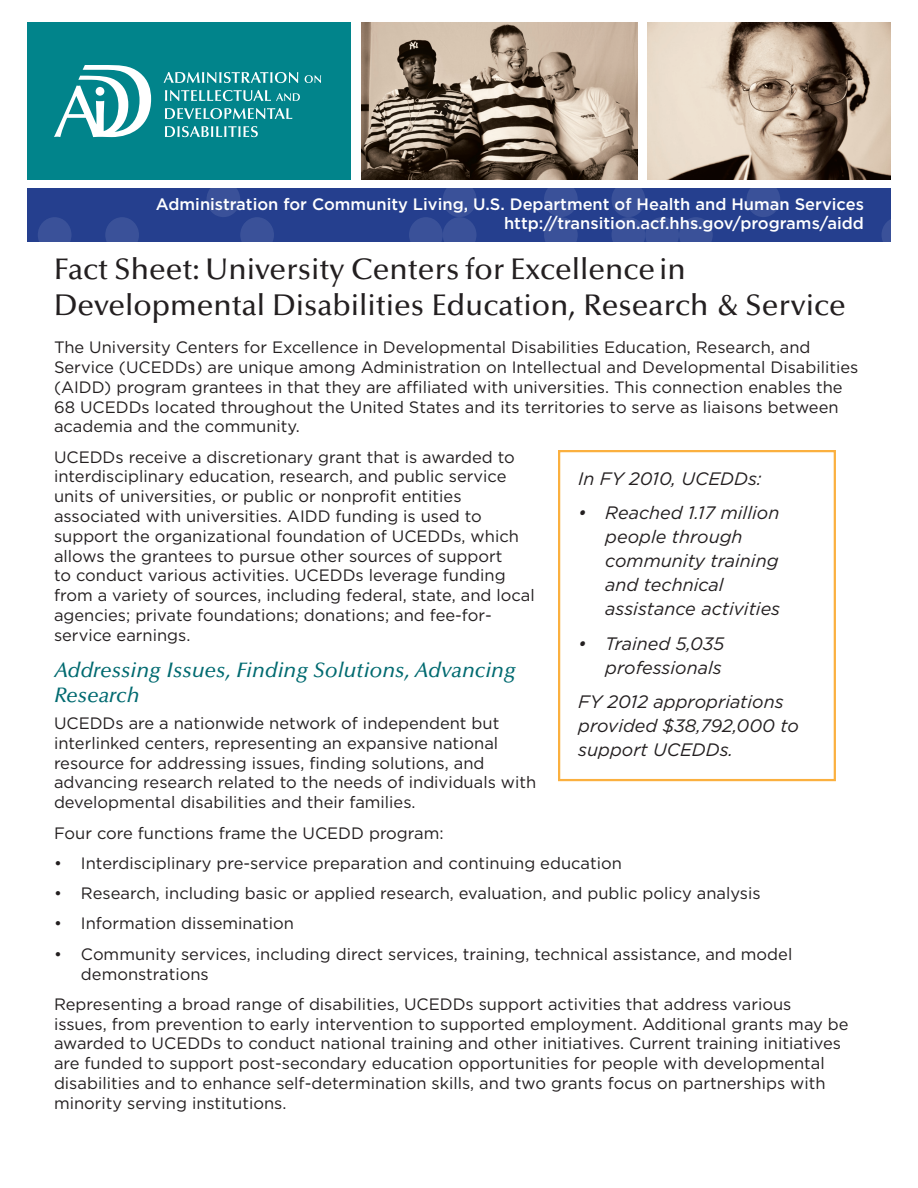
<style>
.page{position:relative;width:918px;height:1188px;background:#fff}
.page>*{position:absolute;margin:0;border:0;box-sizing:border-box;transform-origin:0 0}
.t1{font:500 30px/36px "Optima LT Std";color:#231f20}
.t2{font:italic 500 21px/25.2px "Optima LT Std";color:#006a70}
.t3{font:italic 18px/24px "Gotham";color:#231f20}
.t4{font:16.5px/19.8px "Gotham";color:#231f20}
.t5{font:500 16.5px "Gotham";color:#fff}
</style>
<div class="page">
<div style="left:27px;top:22px;width:324px;height:158px;background:#01848b"></div>
<svg style="left:54px;top:65px;width:97px;height:72px"></svg>
<div style="left:96px;top:87px;width:8px;height:9px;background:#fff;border-radius:50%"></div>
<svg style="left:164px;top:72px;width:134px;height:11px"></svg>
<svg style="left:305px;top:75px;width:16px;height:8px"></svg>
<svg style="left:165px;top:90px;width:135px;height:11px"></svg>
<svg style="left:165px;top:108px;width:127px;height:11px"></svg>
<svg style="left:165px;top:126px;width:93px;height:11px"></svg>
<img style="left:648px;top:23px;width:242px;height:157px">
<img style="left:362px;top:22px;width:275px;height:158px">
<div style="left:27px;top:189px;width:863px;height:53px;background:#253f8e"></div>
<svg style="left:38px;top:217px;width:34px;height:36px"></svg>
<svg style="left:105px;top:217px;width:34px;height:36px"></svg>
<svg style="left:207px;top:182px;width:33px;height:35px"></svg>
<svg style="left:240px;top:217px;width:34px;height:36px"></svg>
<svg style="left:409px;top:217px;width:34px;height:36px"></svg>
<svg style="left:443px;top:217px;width:34px;height:36px"></svg>
<svg style="left:443px;top:182px;width:34px;height:35px"></svg>
<svg style="left:544px;top:217px;width:34px;height:36px"></svg>
<svg style="left:544px;top:182px;width:34px;height:35px"></svg>
<svg style="left:612px;top:217px;width:33px;height:36px"></svg>
<svg style="left:612px;top:182px;width:33px;height:35px"></svg>
<svg style="left:645px;top:217px;width:34px;height:36px"></svg>
<svg style="left:679px;top:217px;width:34px;height:36px"></svg>
<svg style="left:747px;top:182px;width:33px;height:35px"></svg>
<svg style="left:882px;top:217px;width:33px;height:36px"></svg>
<div style="left:558px;top:450px;width:278px;height:331px;border:2px solid #fbb03f"></div>
<p class="t5" style="left:156px;top:193px;width:710px">Administration for Community Living, U.S. Department of Health and Human Services</p>
<p class="t5" style="left:504px;top:213px;width:361px">http://transition.acf.hhs.gov/programs/aidd</p>
<h1 class="t1" style="left:54px;top:252px;width:793px">Fact Sheet: University Centers for Excellence in<br>Developmental Disabilities Education, Research &amp; Service</h1>
<p class="t4" style="left:54px;top:337px;width:806px">The University Centers for Excellence in Developmental Disabilities Education, Research, and Service (UCEDDs) are unique among Administration on Intellectual and Developmental Disabilities (AIDD) program grantees in that they are affiliated with universities. This connection enables the 68 UCEDDs located throughout the United States and its territories to serve as liaisons between academia and the community.</p>
<p class="t4" style="left:54px;top:447px;width:482px">UCEDDs receive a discretionary grant that is awarded to interdisciplinary education, research, and public service units of universities, or public or nonprofit entities associated with universities. AIDD funding is used to support the organizational foundation of UCEDDs, which allows the grantees to pursue other sources of support<br>to conduct various activities. UCEDDs leverage funding from a variety of sources, including federal, state, and local agencies; private foundations; donations; and fee-for&shy;service earnings.</p>
<h2 class="t2" style="left:54px;top:657px;width:463px">Addressing Issues, Finding Solutions, Advancing<br>Research</h2>
<p class="t4" style="left:54px;top:713px;width:484px">UCEDDs are a nationwide network of independent but interlinked centers, representing an expansive national resource for addressing issues, finding solutions, and advancing research related to the needs of individuals with developmental disabilities and their families.</p>
<p class="t4" style="left:54px;top:822px;width:391px">Four core functions frame the UCEDD program:</p>
<p class="t4" style="left:54px;top:853px;width:569px">• Interdisciplinary pre-service preparation and continuing education</p>
<p class="t4" style="left:54px;top:883px;width:708px">• Research, including basic or applied research, evaluation, and public policy analysis</p>
<p class="t4" style="left:54px;top:913px;width:241px">• Information dissemination</p>
<p class="t4" style="left:81px;top:944px;width:713px;text-indent:-27px">• Community services, including direct services, training, technical assistance, and model demonstrations</p>
<p class="t4" style="left:54px;top:994px;width:796px">Representing a broad range of disabilities, UCEDDs support activities that address various<br>issues, from prevention to early intervention to supported employment. Additional grants may be awarded to UCEDDs to conduct national training and other initiatives. Current training initiatives are funded to support post-secondary education opportunities for people with developmental disabilities and to enhance self-determination skills, and two grants focus on partnerships with minority serving institutions.</p>
<h2 class="t3" style="left:578px;top:466px;width:185px">In FY 2010, UCEDDs:</h2>
<p class="t3" style="left:605px;top:500px;width:176px;text-indent:-27px">• Reached 1.17 million people through community training and technical assistance activities</p>
<p class="t3" style="left:578px;top:631px;width:148px;text-align:right">• Trained 5,035 professionals</p>
<p class="t3" style="left:578px;top:689px;width:222px">FY 2012 appropriations provided $38,792,000 to support UCEDDs.</p>
</div>
